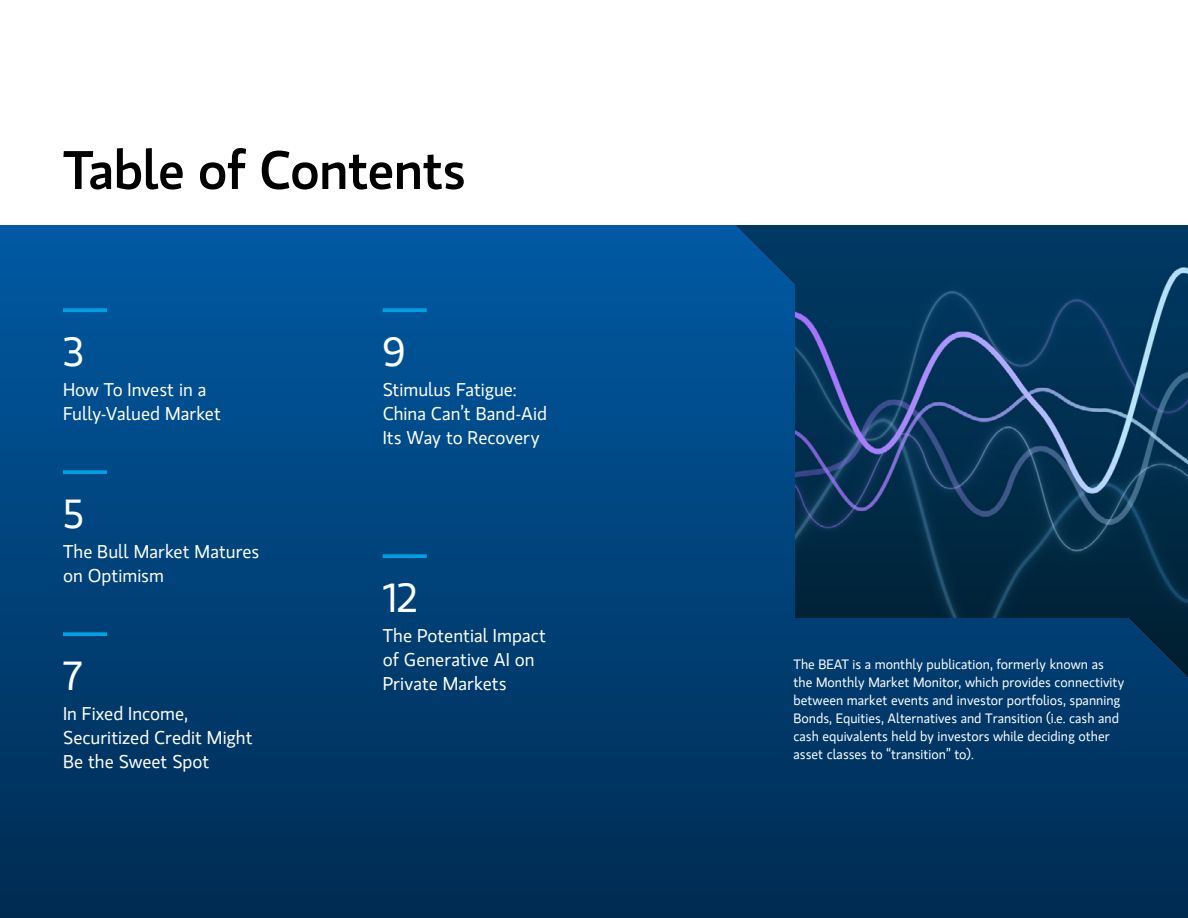
<style>
.page{position:relative;width:1188px;height:918px;background:#fff}
.page>*{position:absolute;margin:0;border:0;box-sizing:border-box;transform-origin:0 0}
.t1{font:500 54px "MS Gloriola II Std";letter-spacing:-.015em;color:#000}
.t2{font:40.35px "MS Gloriola II Std";color:#fff}
.t3{font:18.3px/24px "MS Gloriola II Std";color:#fff}
.t4{font:13.5px/18px "MS Gloriola II Std";color:#fff}
</style>
<div class="page">
<div style="left:0;top:225px;width:1188px;height:693px;background:linear-gradient(to bottom,#005aa4,#002b51)"></div>
<img style="left:735px;top:225px;width:453px;height:453px">
<svg style="left:63px;top:308px;width:44px;height:4px"></svg>
<svg style="left:63px;top:470px;width:44px;height:4px"></svg>
<svg style="left:63px;top:632px;width:44px;height:4px"></svg>
<svg style="left:383px;top:308px;width:44px;height:4px"></svg>
<svg style="left:383px;top:554px;width:44px;height:4px"></svg>
<h1 class="t1" style="left:63px;top:132px;width:405px">Table of Contents</h1>
<h2 class="t2" style="left:63px;top:324px;width:22px">3</h2>
<h3 class="t3" style="left:63px;top:377px;width:160px">How To Invest in a<br>Fully-Valued Market</h3>
<h2 class="t2" style="left:63px;top:486px;width:22px">5</h2>
<h3 class="t3" style="left:63px;top:539px;width:198px">The Bull Market Matures on Optimism</h3>
<h2 class="t2" style="left:63px;top:648px;width:21px">7</h2>
<h3 class="t3" style="left:63px;top:701px;width:191px">In Fixed Income,<br>Securitized Credit Might<br>Be the Sweet Spot</h3>
<h2 class="t2" style="left:383px;top:324px;width:24px">9</h2>
<h3 class="t3" style="left:383px;top:377px;width:166px">Stimulus Fatigue:<br>China Can’t Band-Aid<br>Its Way to Recovery</h3>
<h2 class="t2" style="left:383px;top:570px;width:37px">12</h2>
<h3 class="t3" style="left:383px;top:623px;width:165px">The Potential Impact of Generative AI on<br>Private Markets</h3>
<p class="t4" style="left:794px;top:655px;width:332px">The BEAT is a monthly publication, formerly known as the Monthly Market Monitor, which provides connectivity between market events and investor portfolios, spanning Bonds, Equities, Alternatives and Transition (i.e. cash and cash equivalents held by investors while deciding other asset classes to “transition” to).</p>
</div>
